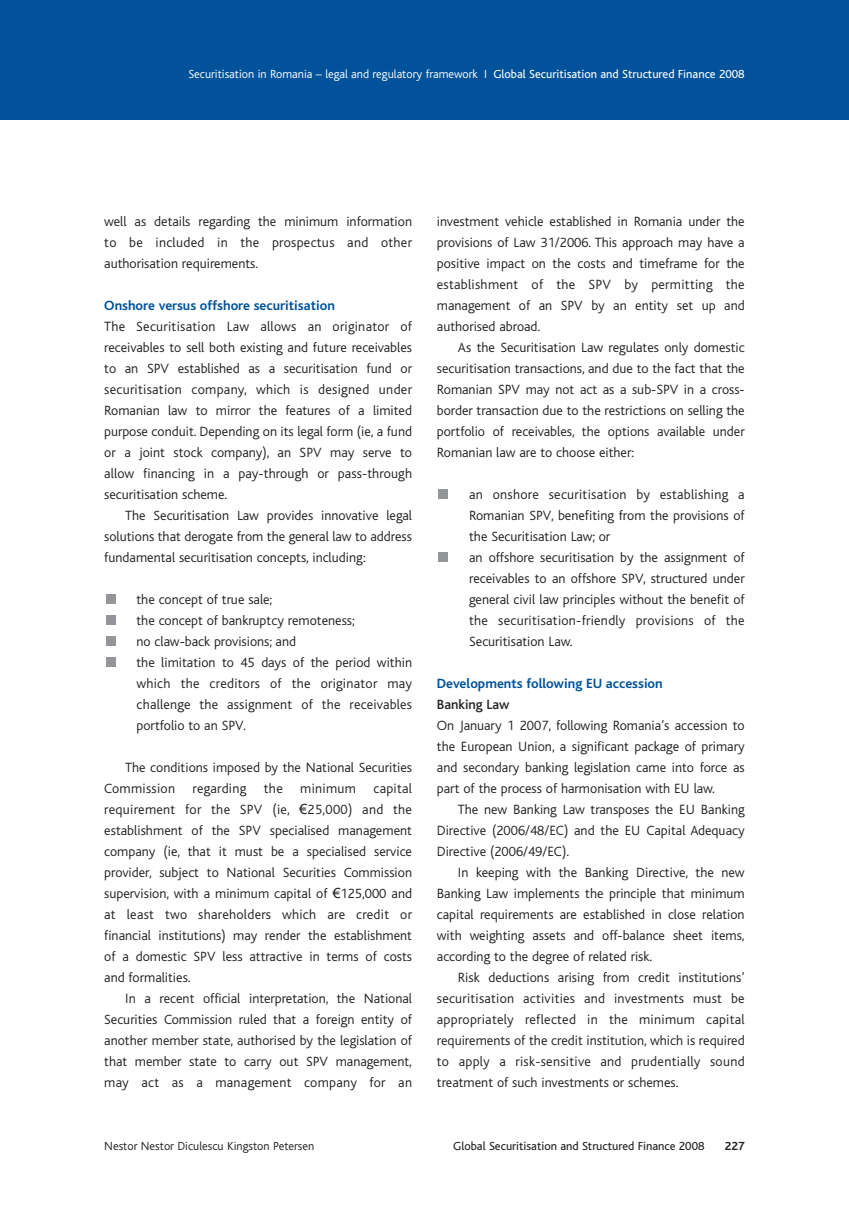
<style>
.page{position:relative;width:849px;height:1221px;background:#fff}
.page>*{position:absolute;margin:0;border:0;box-sizing:border-box;transform-origin:0 0}
.t1{font:300 14px/21px "Bliss";color:#231f20;text-align:justify}
.t2{font:700 14px "Bliss";color:#01529a}
.t3{font:500 14px "Bliss";color:#231f20}
.t4{font:300 12.25px "Bliss";color:#fff}
.t5{font:12.25px "Bliss";color:#231f20}
.t6{font:300 12.25px "Bliss";color:#231f20}
.t7{font:700 12.25px "Bliss";color:#231f20}
.s1{font-weight:400}
.s2{font-family:"Arial";font-weight:400}
</style>
<div class="page">
<div style="left:0;top:1px;width:848px;height:118px;background:#01529a"></div>
<div style="left:438px;top:552px;width:10px;height:9px;background:#939598"></div>
<div style="left:438px;top:489px;width:10px;height:9px;background:#939598"></div>
<div style="left:106px;top:657px;width:9px;height:9px;background:#939598"></div>
<div style="left:106px;top:636px;width:9px;height:9px;background:#939598"></div>
<div style="left:106px;top:615px;width:9px;height:9px;background:#939598"></div>
<div style="left:106px;top:594px;width:9px;height:9px;background:#939598"></div>
<p class="t4" style="left:188px;top:69px;width:557px">Securitisation in Romania – legal and regulatory framework I <span class="s1">Global Securitisation and Structured Finance 2008</span></p>
<p class="t1" style="left:104px;top:211px;width:309px">well as details regarding the minimum information to be included in the prospectus and other authorisation requirements.</p>
<p class="t2" style="left:104px;top:300px;width:232px">Onshore versus offshore securitisation</p>
<p class="t1" style="left:104px;top:316px;width:309px">The Securitisation Law allows an originator of receivables to sell both existing and future receivables to an SPV established as a securitisation fund or securitisation company, which is designed under Romanian law to mirror the features of a limited purpose conduit. Depending on its legal form (ie, a fund or a joint stock company), an SPV may serve to allow financing in a pay-through or pass-through securitisation scheme.</p>
<p class="t1" style="left:104px;top:505px;width:309px;text-indent:21px">The Securitisation Law provides innovative legal solutions that derogate from the general law to address fundamental securitisation concepts, including:</p>
<p class="t1" style="left:136px;top:589px;width:277px;text-align:left">the concept of true sale;<br>the concept of bankruptcy remoteness;<br>no claw-back provisions; and<br>the limitation to 45 days of the period within which the creditors of the originator may challenge the assignment of the receivables portfolio to an SPV.</p>
<p class="t1" style="left:104px;top:757px;width:309px;text-indent:21px">The conditions imposed by the National Securities Commission regarding the minimum capital requirement for the SPV (ie, <span class="s2">€</span>25,000) and the establishment of the SPV specialised management company (ie, that it must be a specialised service provider, subject to National Securities Commission supervision, with a minimum capital of <span class="s2">€</span>125,000 and at least two shareholders which are credit or financial institutions) may render the establishment of a domestic SPV less attractive in terms of costs and formalities.</p>
<p class="t1" style="left:104px;top:988px;width:309px;text-indent:21px">In a recent official interpretation, the National Securities Commission ruled that a foreign entity of another member state, authorised by the legislation of that member state to carry out SPV management, may act as a management company for an</p>
<p class="t1" style="left:437px;top:211px;width:309px">investment vehicle established in Romania under the provisions of Law 31/2006. This approach may have a positive impact on the costs and timeframe for the establishment of the SPV by permitting the management of an SPV by an entity set up and authorised abroad.</p>
<p class="t1" style="left:437px;top:337px;width:309px;text-indent:21px">As the Securitisation Law regulates only domestic securitisation transactions, and due to the fact that the Romanian SPV may not act as a sub-SPV in a cross&shy;border transaction due to the restrictions on selling the portfolio of receivables, the options available under Romanian law are to choose either:</p>
<p class="t1" style="left:469px;top:484px;width:277px;text-align:left">an onshore securitisation by establishing a Romanian SPV, benefiting from the provisions of the Securitisation Law; or<br>an offshore securitisation by the assignment of receivables to an offshore SPV, structured under general civil law principles without the benefit of the securitisation-friendly provisions of the Securitisation Law.</p>
<p class="t2" style="left:437px;top:678px;width:227px">Developments following EU accession</p>
<p class="t3" style="left:437px;top:699px;width:74px">Banking Law</p>
<p class="t1" style="left:437px;top:715px;width:309px">On January 1 2007, following Romania’s accession to the European Union, a significant package of primary and secondary banking legislation came into force as part of the process of harmonisation with EU law.</p>
<p class="t1" style="left:437px;top:799px;width:309px;text-indent:21px">The new Banking Law transposes the EU Banking Directive (2006/48/EC) and the EU Capital Adequacy Directive (2006/49/EC).</p>
<p class="t1" style="left:437px;top:862px;width:309px;text-indent:21px">In keeping with the Banking Directive, the new Banking Law implements the principle that minimum capital requirements are established in close relation with weighting assets and off-balance sheet items, according to the degree of related risk.</p>
<p class="t1" style="left:437px;top:967px;width:309px;text-indent:21px">Risk deductions arising from credit institutions’ securitisation activities and investments must be appropriately reflected in the minimum capital requirements of the credit institution, which is required to apply a risk-sensitive and prudentially sound treatment of such investments or schemes.</p>
<p class="t6" style="left:104px;top:1140px;width:211px">Nestor Nestor Diculescu Kingston Petersen</p>
<p class="t5" style="left:453px;top:1141px;width:253px">Global Securitisation and Structured Finance 2008</p>
<p class="t7" style="left:724px;top:1141px;width:21px">227</p>
</div>
